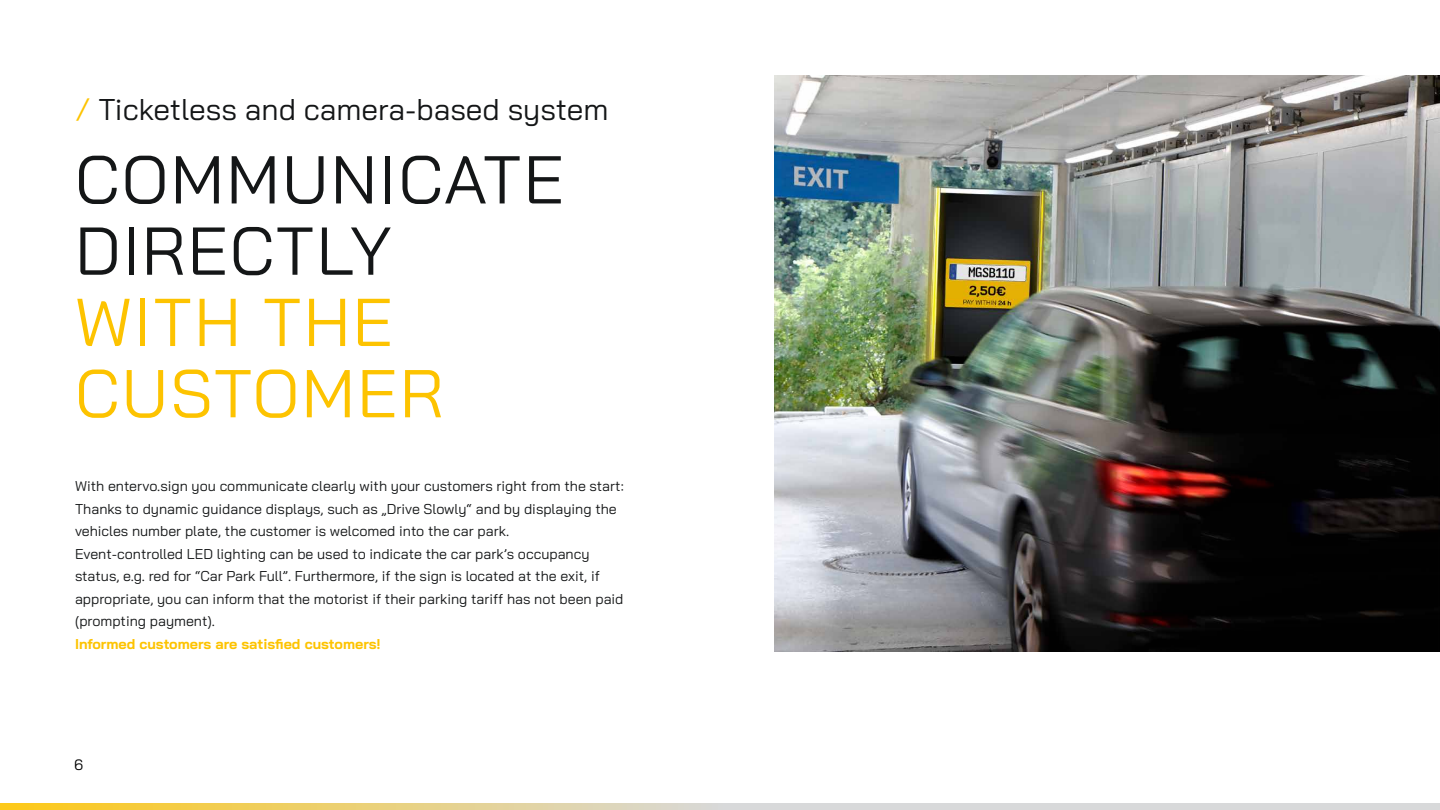
<style>
.page{position:relative;width:1440px;height:810px;background:#fff}
.page>*{position:absolute;margin:0;border:0;box-sizing:border-box;transform-origin:0 0}
.t1{font:67.5px/71.2px "Bai Jamjuree";letter-spacing:.03em;color:#141617}
.t2{font:67.5px/71.2px "Bai Jamjuree";letter-spacing:.03em;color:#fdc300}
.t3{font:30px "Bai Jamjuree";color:#141617}
.t4{font:15px "Bai Jamjuree";color:#000}
.t5{font:14.25px/22.5px "Bai Jamjuree";color:#141617}
.t6{font:700 14.25px "Bai Jamjuree";color:#fdc300}
.s1{color:#fdc300}
</style>
<div class="page">
<svg style="left:0;top:803px;width:1440px;height:7px;background:#e1d4a8"></svg>
<img style="left:774px;top:75px;width:666px;height:576px">
<h2 class="t3" style="left:75px;top:84px;width:535px"><span class="s1">/</span> Ticketless and camera-based system</h2>
<h1 class="t1" style="left:75px;top:144px;width:491px">COMMUNICATE<br>DIRECTLY</h1>
<h1 class="t2" style="left:75px;top:286px;width:370px">WITH THE<br>CUSTOMER</h1>
<p class="t5" style="left:75px;top:475px;width:550px">With entervo.sign you communicate clearly with your customers right from the start:<br>Thanks to dynamic guidance displays, such as „Drive Slowly“ and by displaying the vehicles number plate, the customer is welcomed into the car park.<br>Event-controlled LED lighting can be used to indicate the car park’s occupancy status, e.g. red for “Car Park Full”. Furthermore, if the sign is located at the exit, if appropriate, you can inform that the motorist if their parking tariff has not been paid (prompting payment).</p>
<p class="t6" style="left:75px;top:636px;width:307px">Informed customers are satisfied customers!</p>
<p class="t4" style="left:74px;top:752px;width:11px">6</p>
</div>
